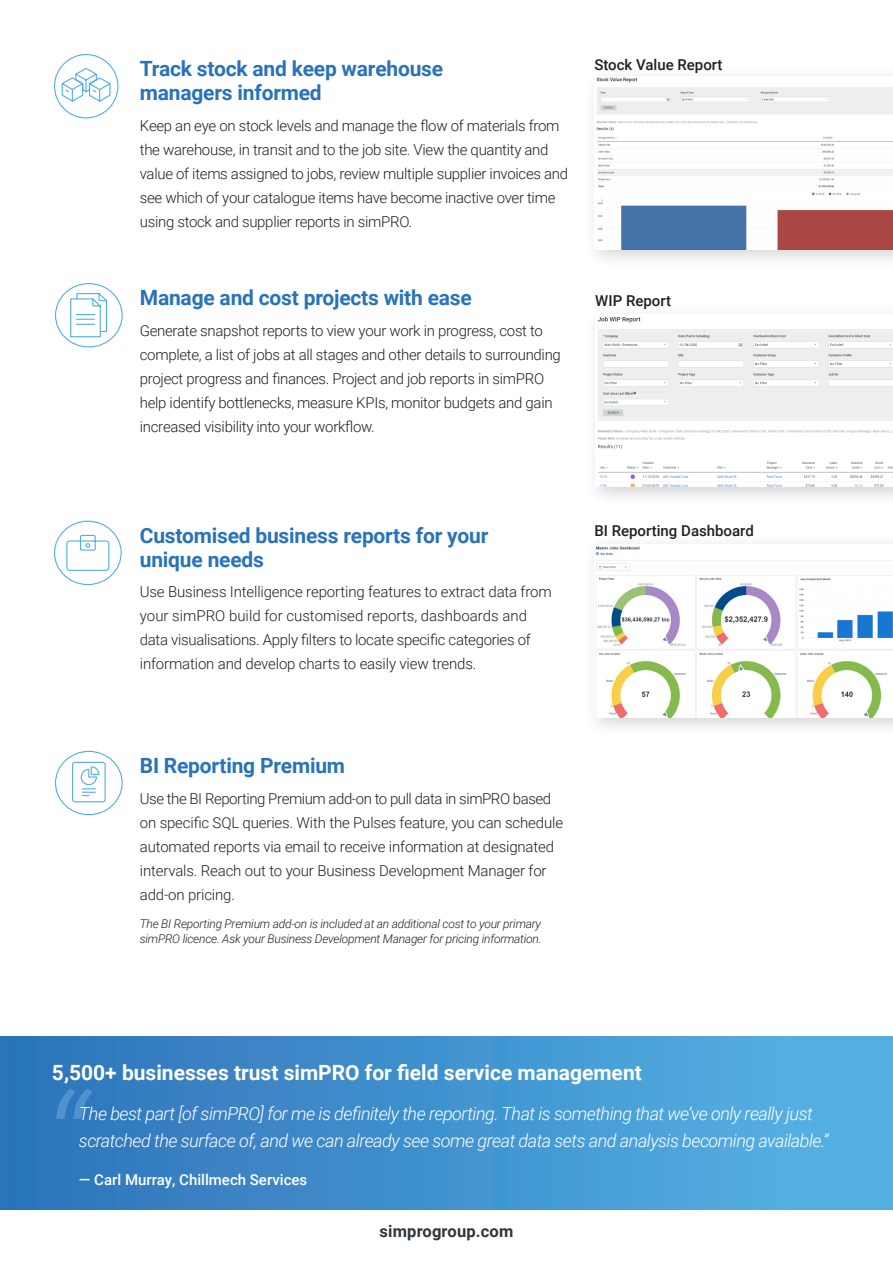
<style>
.page{position:relative;width:893px;height:1263px;background:#fff}
.page>*{position:absolute;margin:0;border:0;box-sizing:border-box;transform-origin:0 0}
.t1{font:700 21px/24px "Roboto";letter-spacing:-.01em;color:#2873ba}
.t2{font:700 21px "Roboto";color:#fff}
.t3{font:italic 300 18px/27px "Roboto";letter-spacing:-.03em;color:#fff}
.t4{font:700 16.5px "Roboto";letter-spacing:.01em;color:#2e373e}
.t5{font:300 15px/24px "Roboto";letter-spacing:-.02em;color:#231f20}
.t6{font:500 15px "Roboto";color:#231f20}
.t7{font:500 15px "Roboto";color:#fff}
.t8{font:italic 300 12px/15px "Roboto";letter-spacing:-.02em;color:#231f20}
</style>
<div class="page">
<div style="left:0;top:1037px;width:893px;height:172px;background:linear-gradient(to right,#2d72b9,#57b4e5)"></div>
<svg style="left:56px;top:1088px;width:36px;height:31px"></svg>
<div style="left:584px;top:66px;width:309px;height:204px;background:#231f20;opacity:.2"></div>
<img style="left:594px;top:76px;width:299px;height:173px">
<div style="left:54px;top:54px;width:64px;height:64px;border:1px solid #53afe2;border-radius:50%"></div>
<svg style="left:61px;top:67px;width:50px;height:35px"></svg>
<div style="left:55px;top:283px;width:68px;height:64px;border:1px solid #53afe2;border-radius:50%"></div>
<svg style="left:70px;top:293px;width:37px;height:45px"></svg>
<div style="left:585px;top:304px;width:308px;height:203px;background:#231f20;opacity:.2"></div>
<img style="left:595px;top:314px;width:298px;height:173px">
<div style="left:55px;top:751px;width:68px;height:64px;border:1px solid #53afe2;border-radius:50%"></div>
<svg style="left:72px;top:761px;width:34px;height:42px"></svg>
<div style="left:54px;top:521px;width:68px;height:64px;border:1px solid #53afe2;border-radius:50%"></div>
<div style="left:584px;top:534px;width:309px;height:203px;background:#231f20;opacity:.2"></div>
<img style="left:594px;top:544px;width:299px;height:173px">
<svg style="left:66px;top:534px;width:44px;height:37px"></svg>
<p class="t1" style="left:140px;top:56px;width:305px">Track stock and keep warehouse</p>
<p class="t6" style="left:594px;top:54px;width:130px">Stock Value Report</p>
<p class="t1" style="left:140px;top:80px;width:183px">managers informed</p>
<p class="t5" style="left:140px;top:113px;width:430px">Keep an eye on stock levels and manage the flow of materials from the warehouse, in transit and to the job site. View the quantity and value of items assigned to jobs, review multiple supplier invoices and see which of your catalogue items have become inactive over time using stock and supplier reports in simPRO.</p>
<p class="t1" style="left:140px;top:285px;width:334px">Manage and cost projects with ease</p>
<p class="t5" style="left:140px;top:318px;width:423px">Generate snapshot reports to view your work in progress, cost to complete, a list of jobs at all stages and other details to surrounding project progress and finances. Project and job reports in simPRO help identify bottlenecks, measure KPIs, monitor budgets and gain increased visibility into your workflow.</p>
<p class="t6" style="left:595px;top:290px;width:77px">WIP Report</p>
<p class="t1" style="left:140px;top:522px;width:350px">Customised business reports for your unique needs</p>
<p class="t5" style="left:140px;top:579px;width:413px">Use Business Intelligence reporting features to extract data from your simPRO build for customised reports, dashboards and data visualisations. Apply filters to locate specific categories of information and develop charts to easily view trends.</p>
<p class="t6" style="left:594px;top:520px;width:161px">BI Reporting Dashboard</p>
<p class="t1" style="left:140px;top:752px;width:207px">BI Reporting Premium</p>
<p class="t5" style="left:140px;top:786px;width:425px">Use the BI Reporting Premium add-on to pull data in simPRO based on specific SQL queries. With the Pulses feature, you can schedule automated reports via email to receive information at designated intervals. Reach out to your Business Development Manager for add-on pricing.</p>
<p class="t8" style="left:140px;top:916px;width:403px">The BI Reporting Premium add-on is included at an additional cost to your primary simPRO licence. Ask your Business Development Manager for pricing information.</p>
<p class="t2" style="left:52px;top:1057px;width:591px">5,500+ businesses trust simPRO for field service management</p>
<p class="t3" style="left:79px;top:1099px;width:751px">The best part [of simPRO] for me is definitely the reporting. That is something that we’ve only really just scratched the surface of, and we can already see some great data sets and analysis becoming available.”</p>
<p class="t7" style="left:79px;top:1169px;width:230px">— Carl Murray, Chillmech Services</p>
<p class="t4" style="left:380px;top:1219px;width:135px">simprogroup.com</p>
</div>
